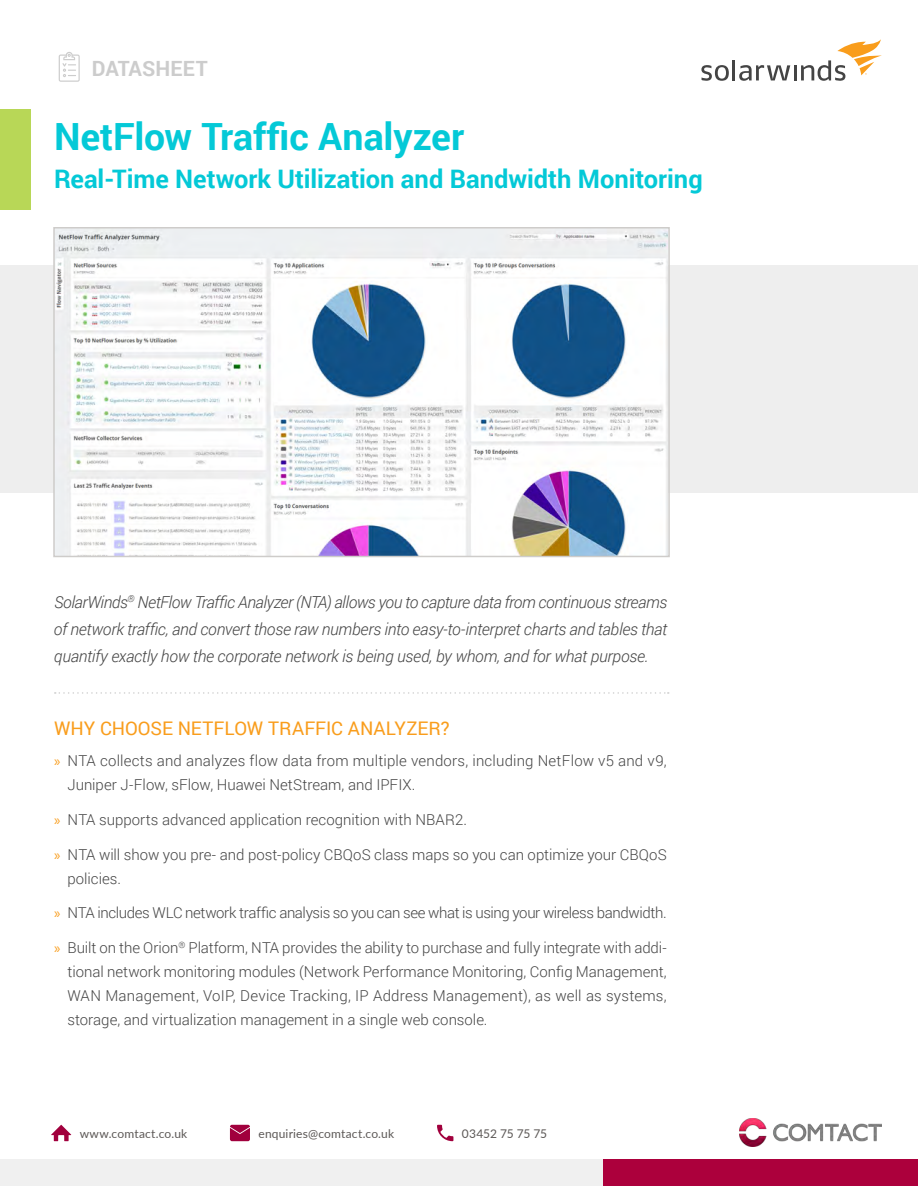
<style>
.page{position:relative;width:918px;height:1188px;background:#fff}
.page>*{position:absolute;margin:0;border:0;box-sizing:border-box;transform-origin:0 0}
.Name_of_Datasheet{font:700 37.5px "Roboto";letter-spacing:-.005em;color:#04c9d7}
.Name_of_Datasheet-2{font:700 25.5px "Roboto";color:#04c9d7}
.Section_Title{font:700 21px "Roboto";letter-spacing:.005em;color:#ccc}
.Section_Headline{font:18.75px "Roboto";color:#f99d1c}
.Lead_Paragraph{font:italic 300 16.5px/27px "Roboto";letter-spacing:-.015em;color:#444;text-align:justify}
.t1{font:300 15px/24px "Roboto";color:#444}
.t2{font:300 15px "Roboto";letter-spacing:-.025em;color:#444}
.t3{font:12px "Lato";letter-spacing:.015em;color:#5c5856}
.t4{font:12px "Lato";letter-spacing:-.02em;color:#5c5856}
.s1{font-family:"Myriad Pro";font-weight:400;color:#f99d1c}
</style>
<div class="page">
<div style="left:0;top:109px;width:30px;height:101px;background:#b8d757"></div>
<div style="left:0;top:265px;width:918px;height:228px;background:#eee"></div>
<svg style="left:55px;top:692px;width:614px;height:2px"></svg>
<svg style="left:701px;top:65px;width:28px;height:16px"></svg>
<hr style="left:732px;top:60px;width:3px;height:20px;background:#444">
<svg style="left:739px;top:65px;width:51px;height:16px"></svg>
<hr style="left:794px;top:65px;width:3px;height:15px;background:#444">
<svg style="left:801px;top:39px;width:81px;height:42px"></svg>
<svg style="left:59px;top:52px;width:21px;height:30px"></svg>
<img style="left:56px;top:230px;width:611px;height:324px">
<div style="left:53px;top:227px;width:617px;height:330px;border:2px solid #ceccca"></div>
<svg style="left:437px;top:1125px;width:16px;height:16px"></svg>
<svg style="left:51px;top:1125px;width:20px;height:16px"></svg>
<svg style="left:230px;top:1125px;width:20px;height:16px"></svg>
<img style="left:740px;top:1119px;width:141px;height:27px">
<div style="left:603px;top:1160px;width:315px;height:26px;background:#ac003c"></div>
<div style="left:0;top:1160px;width:603px;height:26px;background:#f0f0f0"></div>
<p class="Section_Title" style="left:92px;top:54px;width:117px">DATASHEET</p>
<p class="Name_of_Datasheet" style="left:54px;top:111px;width:412px">NetFlow Traffic Analyzer</p>
<p class="Name_of_Datasheet-2" style="left:54px;top:161px;width:650px">Real-Time Network Utilization and Bandwidth Monitoring</p>
<p class="Lead_Paragraph" style="left:54px;top:588px;width:615px">SolarWinds<sup>®</sup> NetFlow Traffic Analyzer (NTA) allows you to capture data from continuous streams of network traffic, and convert those raw numbers into easy-to-interpret charts and tables that quantify exactly how the corporate network is being used, by whom, and for what purpose.</p>
<p class="Section_Headline" style="left:54px;top:716px;width:397px">WHY CHOOSE NETFLOW TRAFFIC ANALYZER?</p>
<p class="t1" style="left:68px;top:748px;width:601px;text-indent:-14px"><span class="s1">»</span> NTA collects and analyzes flow data from multiple vendors, including NetFlow v5 and v9,<br>Juniper J-Flow, sFlow, Huawei NetStream, and IPFIX.</p>
<p class="t1" style="left:54px;top:807px;width:415px"><span class="s1">»</span> NTA supports advanced application recognition with NBAR2.</p>
<p class="t1" style="left:68px;top:842px;width:601px;text-indent:-14px"><span class="s1">»</span> NTA will show you pre- and post-policy CBQoS class maps so you can optimize your CBQoS policies.</p>
<p class="t2" style="left:54px;top:903px;width:614px"><span class="s1">»</span> NTA includes WLC network traffic analysis so you can see what is using your wireless bandwidth.</p>
<p class="t1" style="left:67px;top:935px;width:601px;text-align:justify;text-indent:-13px"><span class="s1">»</span> Built on the Orion<sup>®</sup> Platform, NTA provides the ability to purchase and fully integrate with addi&shy;tional network monitoring modules (Network Performance Monitoring, Config Management, WAN Management, VoIP, Device Tracking, IP Address Management), as well as systems, storage, and virtualization management in a single web console.</p>
<p class="t3" style="left:80px;top:1125px;width:109px">www.comtact.co.uk</p>
<p class="t3" style="left:258px;top:1125px;width:137px">enquiries@comtact.co.uk</p>
<p class="t4" style="left:462px;top:1125px;width:87px">03452 75 75 75</p>
</div>
